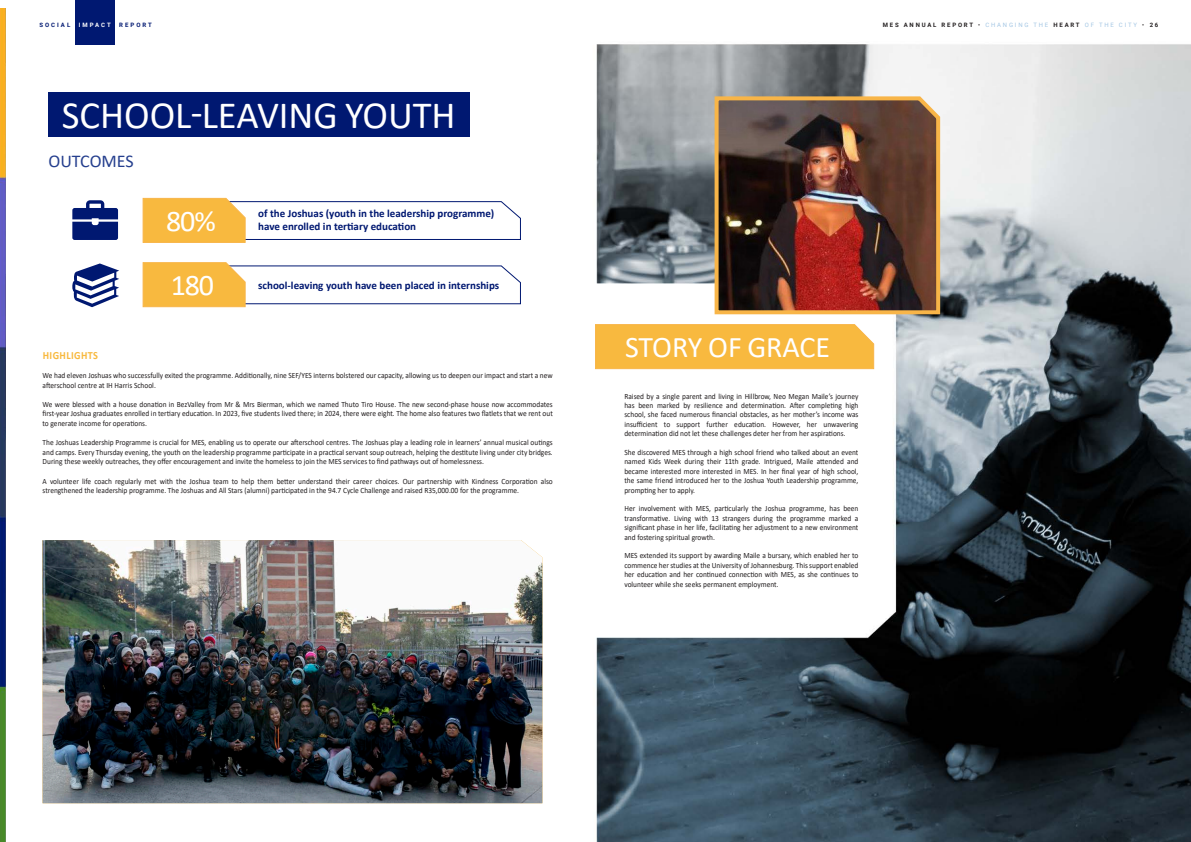
<style>
.page{position:relative;width:1191px;height:842px;background:#fff}
.page>*{position:absolute;margin:0;border:0;box-sizing:border-box;transform-origin:0 0}
.t1{font:38.6px "Calibri";color:#fff}
.t2{font:30px "Calibri";letter-spacing:-.01em;color:#fff}
.t3{font:18px "Calibri";color:#253f8e}
.t4{font:700 11px/13.2px "Calibri";color:#001871}
.t5{font:700 11px "Calibri";letter-spacing:.04em;color:#f8b93f;scale:.93 1}
.t6{font:8px/9.4px "Calibri";color:#231f20;text-align:justify;scale:.93 1}
.t7{font:700 6px "Roboto";letter-spacing:.3em;color:#231f20}
.t8{font:700 6px "Roboto";letter-spacing:.335em;color:#001871}
.t9{font:700 6px "Roboto";letter-spacing:.335em;color:#fff}
.s1{font-weight:400}
.s2{font-weight:400;color:#a3c6e4}
</style>
<div class="page">
<img style="left:1px;top:8px;width:1190px;height:834px">
<svg style="left:594px;top:324px;width:280px;height:46px;background:#f8bb46"></svg>
<svg style="left:142px;top:197px;width:379px;height:46px"></svg>
<svg style="left:142px;top:262px;width:379px;height:46px"></svg>
<svg style="left:72px;top:263px;width:47px;height:44px"></svg>
<img style="left:0;top:9px;width:6px;height:833px">
<div style="left:48px;top:93px;width:421px;height:44px;background:#001871"></div>
<svg style="left:72px;top:200px;width:46px;height:40px"></svg>
<img style="left:43px;top:540px;width:499px;height:263px">
<img style="left:712px;top:94px;width:230px;height:222px">
<div style="left:75px;top:0;width:40px;height:44px;background:#001871"></div>
<p class="t8" style="left:39px;top:21px;width:32px">SOCIAL</p>
<p class="t9" style="left:79px;top:21px;width:34px">IMPACT</p>
<p class="t8" style="left:119px;top:21px;width:34px">REPORT</p>
<h1 class="t1" style="left:62px;top:89px;width:395px">SCHOOL-LEAVING YOUTH</h1>
<h3 class="t3" style="left:49px;top:149px;width:87px">OUTCOMES</h3>
<h2 class="t2" style="left:166px;top:200px;width:51px">80%</h2>
<h3 class="t4" style="left:258px;top:206px;width:238px">of the Joshuas (youth in the leadership programme) have enrolled in tertiary education</h3>
<h2 class="t2" style="left:171px;top:265px;width:45px">180</h2>
<h3 class="t4" style="left:258px;top:279px;width:243px">school-leaving youth have been placed in internships</h3>
<h3 class="t5" style="left:43px;top:347px;width:61px">HIGHLIGHTS</h3>
<p class="t6" style="left:43px;top:370px;width:550px">We had eleven Joshuas who successfully exited the programme. Additionally, nine SEF/YES interns bolstered our capacity, allowing us to deepen our impact and start a new afterschool centre at IH Harris School.</p>
<p class="t6" style="left:43px;top:399px;width:550px">We were blessed with a house donation in BezValley from Mr &amp; Mrs Bierman, which we named Thuto Tiro House. The new second-phase house now accommodates first-year Joshua graduates enrolled in tertiary education. In 2023, five students lived there; in 2024, there were eight. The home also features two flatlets that we rent out to generate income for operations.</p>
<p class="t6" style="left:43px;top:438px;width:550px">The Joshuas Leadership Programme is crucial for MES, enabling us to operate our afterschool centres. The Joshuas play a leading role in learners’ annual musical outings and camps. Every Thursday evening, the youth on the leadership programme participate in a practical servant soup outreach, helping the destitute living under city bridges.<br>During these weekly outreaches, they offer encouragement and invite the homeless to join the MES services to find pathways out of homelessness.</p>
<p class="t6" style="left:43px;top:476px;width:550px">A volunteer life coach regularly met with the Joshua team to help them better understand their career choices. Our partnership with Kindness Corporation also strengthened the leadership programme. The Joshuas and All Stars (alumni) participated in the 94.7 Cycle Challenge and raised R35,000.00 for the programme.</p>
<p class="t7" style="left:882px;top:21px;width:277px">MES ANNUAL REPORT <span class="s1">•</span> <span class="s2">CHANGING THE</span> HEART <span class="s2">OF THE CITY</span> <span class="s1">•</span> 26</p>
<h2 class="t2" style="left:625px;top:326px;width:207px">STORY OF GRACE</h2>
<p class="t6" style="left:624px;top:391px;width:253px">Raised by a single parent and living in Hillbrow, Neo Megan Maile’s journey has been marked by resilience and determination. After completing high school, she faced numerous financial obstacles, as her mother’s income was insufficient to support further education. However, her unwavering determination did not let these challenges deter her from her aspirations.</p>
<p class="t6" style="left:624px;top:447px;width:253px">She discovered MES through a high school friend who talked about an event named Kids Week during their 11th grade. Intrigued, Maile attended and became interested more interested in MES. In her final year of high school, the same friend introduced her to the Joshua Youth Leadership programme, prompting her to apply.</p>
<p class="t6" style="left:624px;top:504px;width:253px">Her involvement with MES, particularly the Joshua programme, has been transformative. Living with 13 strangers during the programme marked a significant phase in her life, facilitating her adjustment to a new environment and fostering spiritual growth.</p>
<p class="t6" style="left:624px;top:551px;width:253px">MES extended its support by awarding Maile a bursary, which enabled her to commence her studies at the University of Johannesburg. This support enabled her education and her continued connection with MES, as she continues to volunteer while she seeks permanent employment.</p>
</div>
